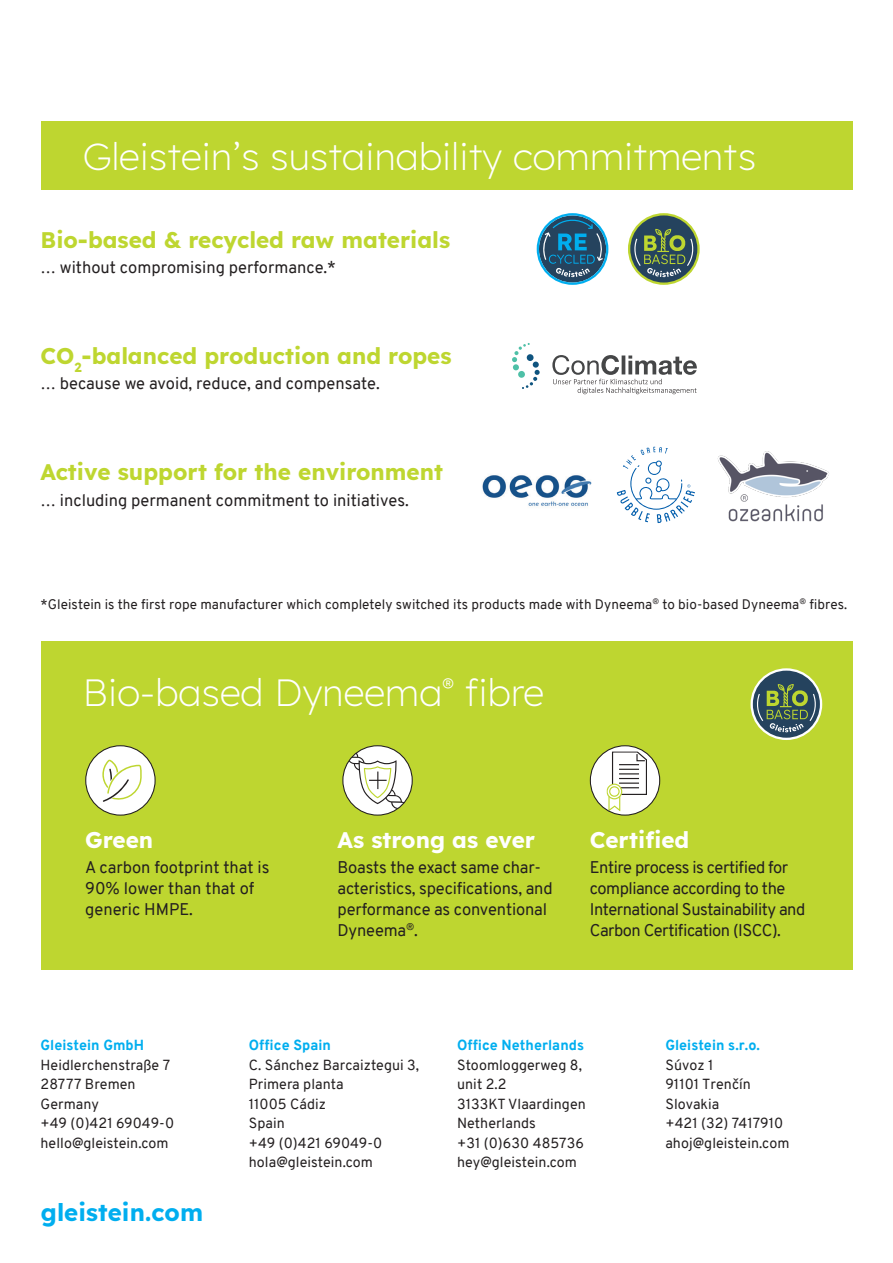
<style>
.page{position:relative;width:893px;height:1263px;background:#fff}
.page>*{position:absolute;margin:0;border:0;box-sizing:border-box;transform-origin:0 0}
._02-Head-Page_-__IHV_E1{font:200 37.8px "Lexend";letter-spacing:.005em;color:#fff}
._02-Head-Sub{font:700 24px "Lexend";letter-spacing:.005em;color:#00aeef}
.Zwü_groß_grün{font:700 22.5px "Lexend";color:#bed630}
.Zwü_groß{font:700 22.5px "Lexend";color:#fff}
.txt-USP{font:16.5px/21px "Overpass";letter-spacing:-.01em;color:#231f20}
.txt-USP-2{font:16.5px/21px "Overpass";letter-spacing:-.03em;color:#231f20}
._01-Txt-Norm{font:14.25px/19.5px "Overpass";letter-spacing:.005em;color:#231f20}
._01-Zwü-Norm{font:800 14.25px "Overpass";letter-spacing:.005em;color:#00aeef}
._01-Txt-Norm-2{font:13.5px "Overpass";letter-spacing:.005em;color:#231f20}
</style>
<div class="page">
<div style="left:41px;top:641px;width:811px;height:328px;background:#bed630"></div>
<svg style="left:343px;top:746px;width:69px;height:69px"></svg>
<svg style="left:344px;top:750px;width:64px;height:59px;background:#e0e2d0"></svg>
<div style="left:342px;top:745px;width:71px;height:71px;border:1px solid #231f20;border-radius:50%"></div>
<div style="left:590px;top:746px;width:70px;height:69px;background:#fff;border-radius:50%"></div>
<svg style="left:608px;top:751px;width:39px;height:60px"></svg>
<div style="left:606px;top:784px;width:16px;height:15px;border:1px solid #bed630;border-radius:50%"></div>
<div style="left:609px;top:786px;width:11px;height:11px;border:1px solid #bed630;border-radius:50%"></div>
<div style="left:590px;top:745px;width:70px;height:71px;border:1px solid #231f20;border-radius:50%"></div>
<div style="left:86px;top:746px;width:69px;height:69px;background:#fff;border-radius:50%"></div>
<div style="left:85px;top:745px;width:71px;height:71px;border:1px solid #231f20;border-radius:50%"></div>
<svg style="left:102px;top:760px;width:40px;height:42px"></svg>
<svg style="left:537px;top:213px;width:71px;height:72px"></svg>
<svg style="left:629px;top:214px;width:69px;height:70px"></svg>
<div style="left:628px;top:213px;width:72px;height:72px;border:2px solid #bed630;border-radius:50%"></div>
<svg style="left:633px;top:229px;width:61px;height:48px;background:#557060"></svg>
<svg style="left:512px;top:343px;width:28px;height:46px"></svg>
<svg style="left:552px;top:355px;width:145px;height:39px"></svg>
<img style="left:482px;top:475px;width:110px;height:31px">
<svg style="left:617px;top:447px;width:78px;height:76px"></svg>
<img style="left:717px;top:451px;width:112px;height:71px">
<div style="left:41px;top:121px;width:811px;height:68px;background:#bed630"></div>
<svg style="left:752px;top:669px;width:69px;height:70px"></svg>
<div style="left:750px;top:668px;width:72px;height:72px;border:2px solid #fff;border-radius:50%"></div>
<svg style="left:756px;top:684px;width:61px;height:48px;background:#567061"></svg>
<p class="_02-Head-Page_-__IHV_E1" style="left:83px;top:129px;width:675px">Gleistein’s sustainability commitments</p>
<p class="Zwü_groß_grün" style="left:41px;top:222px;width:411px">Bio-based &amp; recycled raw materials</p>
<p class="txt-USP" style="left:41px;top:257px;width:297px">… without compromising performance.*</p>
<p class="Zwü_groß_grün" style="left:41px;top:338px;width:413px">CO<sub>2</sub>-balanced production and ropes</p>
<p class="txt-USP" style="left:41px;top:373px;width:341px">… because we avoid, reduce, and compensate.</p>
<p class="Zwü_groß_grün" style="left:41px;top:455px;width:404px">Active support for the environment</p>
<p class="txt-USP" style="left:41px;top:489px;width:370px">… including permanent commitment to initiatives.</p>
<p class="_01-Txt-Norm-2" style="left:41px;top:594px;width:808px">*Gleistein is the first rope manufacturer which completely switched its products made with Dyneema<sup>®</sup> to bio-based Dyneema<sup>®</sup> fibres.</p>
<p class="_02-Head-Page_-__IHV_E1" style="left:83px;top:666px;width:463px">Bio-based Dyneema<sup>®</sup> fibre</p>
<p class="Zwü_groß" style="left:85px;top:822px;width:69px">Green</p>
<p class="txt-USP" style="left:85px;top:857px;width:186px">A carbon footprint that is<br>90% lower than that of generic HMPE.</p>
<p class="Zwü_groß" style="left:337px;top:822px;width:199px">As strong as ever</p>
<p class="txt-USP" style="left:337px;top:857px;width:217px">Boasts the exact same char&shy;acteristics, specifications, and performance as conventional<br>Dyneema<sup>®</sup>.</p>
<p class="Zwü_groß" style="left:590px;top:822px;width:101px">Certified</p>
<p class="txt-USP-2" style="left:590px;top:857px;width:217px">Entire process is certified for compliance according to the<br>International Sustainability and<br>Carbon Certification (ISCC).</p>
<p class="_01-Zwü-Norm" style="left:41px;top:1035px;width:105px">Gleistein GmbH</p>
<p class="_01-Txt-Norm" style="left:41px;top:1055px;width:131px">Heidlerchenstraße 7</p>
<p class="_01-Txt-Norm" style="left:41px;top:1074px;width:97px">28777 Bremen</p>
<p class="_01-Txt-Norm" style="left:41px;top:1094px;width:60px">Germany</p>
<p class="_01-Txt-Norm" style="left:41px;top:1113px;width:135px">+49 (0)421 69049-0</p>
<p class="_01-Txt-Norm" style="left:41px;top:1133px;width:130px">hello@gleistein.com</p>
<p class="_02-Head-Sub" style="left:41px;top:1194px;width:164px">gleistein.com</p>
<p class="_01-Zwü-Norm" style="left:249px;top:1035px;width:84px">Office Spain</p>
<p class="_01-Txt-Norm" style="left:249px;top:1055px;width:172px">C. Sánchez Barcaiztegui 3,</p>
<p class="_01-Txt-Norm" style="left:249px;top:1074px;width:96px">Primera planta</p>
<p class="_01-Txt-Norm" style="left:249px;top:1094px;width:79px">11005 Cádiz</p>
<p class="_01-Txt-Norm" style="left:249px;top:1113px;width:37px">Spain</p>
<p class="_01-Txt-Norm" style="left:249px;top:1133px;width:135px">+49 (0)421 69049-0</p>
<p class="_01-Txt-Norm" style="left:249px;top:1152px;width:126px">hola@gleistein.com</p>
<p class="_01-Zwü-Norm" style="left:457px;top:1035px;width:129px">Office Netherlands</p>
<p class="_01-Txt-Norm" style="left:457px;top:1055px;width:126px">Stoomloggerweg 8,</p>
<p class="_01-Txt-Norm" style="left:457px;top:1074px;width:130px">unit 2.2<br>3133KT Vlaardingen</p>
<p class="_01-Txt-Norm" style="left:457px;top:1113px;width:80px">Netherlands</p>
<p class="_01-Txt-Norm" style="left:457px;top:1133px;width:128px">+31 (0)630 485736</p>
<p class="_01-Txt-Norm" style="left:457px;top:1152px;width:121px">hey@gleistein.com</p>
<p class="_01-Zwü-Norm" style="left:665px;top:1035px;width:96px">Gleistein s.r.o.</p>
<p class="_01-Txt-Norm" style="left:665px;top:1055px;width:50px">Súvoz 1</p>
<p class="_01-Txt-Norm" style="left:665px;top:1074px;width:87px">91101 Trenčín</p>
<p class="_01-Txt-Norm" style="left:665px;top:1094px;width:56px">Slovakia</p>
<p class="_01-Txt-Norm" style="left:665px;top:1113px;width:119px">+421 (32) 7417910</p>
<p class="_01-Txt-Norm" style="left:665px;top:1133px;width:126px">ahoj@gleistein.com</p>
</div>
